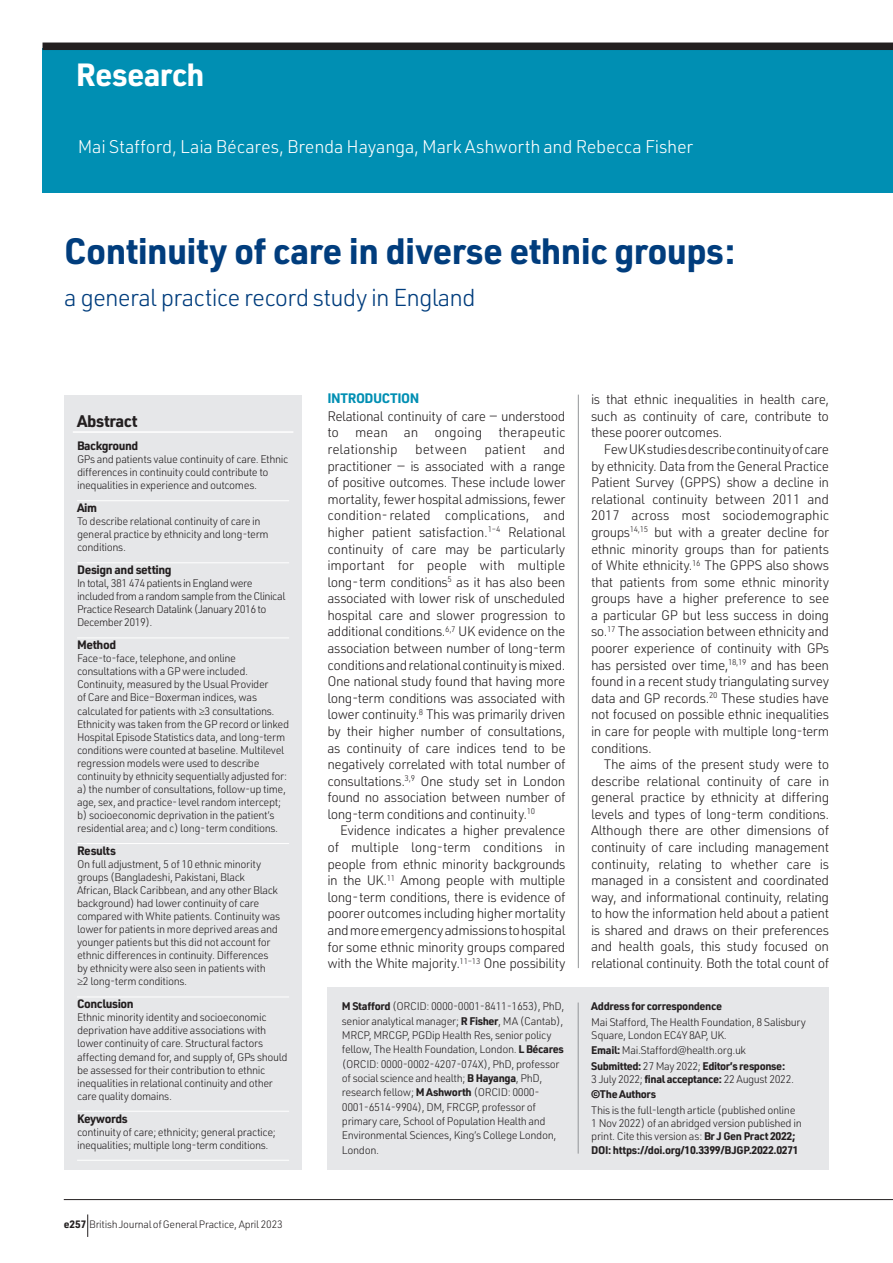
<style>
.page{position:relative;width:893px;height:1263px;background:#fff}
.page>*{position:absolute;margin:0;border:0;box-sizing:border-box;transform-origin:0 0}
.t1{font:700 36px "URWDIN";letter-spacing:-.02em;color:#013d7d}
.t2{font:700 31.5px "URWDIN";letter-spacing:-.025em;color:#fff}
.t3{font:300 24px "URWDIN";letter-spacing:-.035em;color:#013d7d}
.t4{font:300 18px "URWDIN";letter-spacing:-.015em;color:#fff}
.t5{font:700 16.5px "URWDIN";letter-spacing:-.02em;color:#231f20}
.t6{font:300 13.5px/16.6px "URWDIN";letter-spacing:-.035em;color:#231f20;text-align:justify}
.t7{font:300 13.5px "URWDIN";letter-spacing:-.005em;color:#231f20}
.t8{font:700 13.5px "URWDIN";letter-spacing:-.035em;color:#008fb3}
.t9{font:700 12px "URWDIN";letter-spacing:-.035em;color:#231f20}
.t10{font:300 10.8px/13px "URWDIN";letter-spacing:-.035em;color:#231f20}
.t11{font:700 10.8px/15.5px "URWDIN";letter-spacing:-.035em;color:#231f20}
.t12{font:300 10.5px "URWDIN";letter-spacing:-.025em;color:#231f20}
.s1{font-family:"Helvetica"}
.s2{font-weight:700}
.s3{font-weight:300}
</style>
<div class="page">
<div style="left:43px;top:48px;width:850px;height:144px;background:#008fb3"></div>
<div style="left:43px;top:43px;width:850px;height:7px;background:#231f20"></div>
<hr style="left:578px;top:395px;width:1px;height:573px;background:#939598">
<div style="left:64px;top:395px;width:238px;height:774px;background:#e6e7e9"></div>
<hr style="left:73px;top:431px;width:220px;height:2px;background:#fff">
<hr style="left:77px;top:500px;width:212px;height:1px;background:#fff">
<hr style="left:77px;top:562px;width:212px;height:1px;background:#fff">
<hr style="left:77px;top:637px;width:212px;height:1px;background:#fff">
<hr style="left:77px;top:843px;width:212px;height:1px;background:#fff">
<hr style="left:77px;top:996px;width:212px;height:1px;background:#fff">
<hr style="left:77px;top:1111px;width:212px;height:1px;background:#fff">
<hr style="left:77px;top:1160px;width:212px;height:1px;background:#fff">
<div style="left:327px;top:987px;width:502px;height:182px;background:#e6e7e9"></div>
<hr style="left:578px;top:1002px;width:1px;height:151px;background:#939598">
<hr style="left:64px;top:1199px;width:829px;height:1px;background:#231f20">
<svg style="left:87px;top:1214px;width:1px;height:23px"></svg>
<h2 class="t2" style="left:76px;top:53px;width:130px">Research</h2>
<h3 class="t4" style="left:78px;top:135px;width:617px">Mai Stafford, Laia Bécares, Brenda Hayanga, Mark Ashworth and Rebecca Fisher</h3>
<h1 class="t1" style="left:64px;top:226px;width:672px">Continuity of care in diverse ethnic groups:</h1>
<h3 class="t3" style="left:64px;top:282px;width:413px">a general practice record study in England</h3>
<p class="t5" style="left:77px;top:410px;width:62px">Abstract</p>
<p class="t9" style="left:77px;top:437px;width:63px">Background</p>
<p class="t10" style="left:77px;top:452px;width:213px">GPs and patients value continuity of care. Ethnic differences in continuity could contribute to inequalities in experience and outcomes.</p>
<p class="t9" style="left:77px;top:500px;width:22px">Aim</p>
<p class="t10" style="left:77px;top:514px;width:193px">To describe relational continuity of care in general practice by ethnicity and long-term conditions.</p>
<p class="t9" style="left:77px;top:562px;width:96px">Design and setting</p>
<p class="t10" style="left:77px;top:576px;width:210px">In total, 381 474 patients in England were included from a random sample from the Clinical Practice Research Datalink (January 2016 to December 2019).</p>
<p class="t9" style="left:77px;top:637px;width:41px">Method</p>
<p class="t10" style="left:77px;top:652px;width:214px">Face-to-face, telephone, and online consultations with a GP were included.<br>Continuity, measured by the Usual Provider<br>of Care and Bice–Boxerman indices, was calculated for patients with <span class="s1">≥</span>3 consultations.<br>Ethnicity was taken from the GP record or linked Hospital Episode Statistics data, and long-term conditions were counted at baseline. Multilevel regression models were used to describe continuity by ethnicity sequentially adjusted for: a) the number of consultations, follow-up time, age, sex, and practice- level random intercept; b) socioeconomic deprivation in the patient’s residential area; and c) long- term conditions.</p>
<p class="t9" style="left:77px;top:842px;width:40px">Results</p>
<p class="t10" style="left:77px;top:857px;width:205px">On full adjustment, 5 of 10 ethnic minority groups (Bangladeshi, Pakistani, Black African, Black Caribbean, and any other Black background) had lower continuity of care compared with White patients. Continuity was lower for patients in more deprived areas and younger patients but this did not account for ethnic differences in continuity. Differences by ethnicity were also seen in patients with<br><span class="s1">≥</span>2 long-term conditions.</p>
<p class="t9" style="left:77px;top:996px;width:58px">Conclusion</p>
<p class="t10" style="left:77px;top:1011px;width:212px">Ethnic minority identity and socioeconomic deprivation have additive associations with lower continuity of care. Structural factors affecting demand for, and supply of, GPs should be assessed for their contribution to ethnic inequalities in relational continuity and other care quality domains.</p>
<p class="t9" style="left:77px;top:1110px;width:52px">Keywords</p>
<p class="t10" style="left:77px;top:1125px;width:200px">continuity of care; ethnicity; general practice; inequalities; multiple long-term conditions.</p>
<p class="t12" style="left:64px;top:1218px;width:220px"><span class="s2">e257</span> BritishJournalofGeneralPractice, April 2023</p>
<p class="t8" style="left:327px;top:389px;width:93px">INTRODUCTION</p>
<p class="t6" style="left:327px;top:407px;width:240px">Relational continuity of care — understood to mean an ongoing therapeutic relationship</p>
<p class="t7" style="left:415px;top:440px;width:53px">between</p>
<p class="t7" style="left:484px;top:440px;width:43px">patient</p>
<p class="t6" style="left:327px;top:440px;width:240px;text-indent:216px">and practitioner — is associated with a range of positive outcomes. These include lower mortality, fewer hospital admissions, fewer condition- related complications, and higher patient satisfaction.<sup>1–4</sup> Relational continuity of care may be particularly important for people with multiple long- term conditions<sup>5</sup> as it has also been associated with lower risk of unscheduled hospital care and slower progression to additional conditions.<sup>6,7</sup> UK evidence on the association between number of long-term conditions and relational continuity is mixed.<br>One national study found that having more long-term conditions was associated with lower continuity.<sup>8</sup> This was primarily driven by their higher number of consultations, as continuity of care indices tend to be negatively correlated with total number of consultations.<sup>3,9</sup> One study set in London found no association between number of long-term conditions and continuity.<sup>10</sup></p>
<p class="t6" style="left:327px;top:822px;width:240px;text-indent:13px">Evidence indicates a higher prevalence of multiple long-term conditions in people from ethnic minority backgrounds in the UK.<sup>11</sup> Among people with multiple long- term conditions, there is evidence of poorer outcomes including higher mortality and more emergency admissions to hospital for some ethnic minority groups compared with the White majority.<sup>11–13</sup> One possibility</p>
<p class="t6" style="left:591px;top:391px;width:240px">is that ethnic inequalities in health care, such as continuity of care, contribute to these poorer outcomes.</p>
<p class="t6" style="left:591px;top:440px;width:240px;text-indent:13px">Few UK studies describe continuity of care by ethnicity. Data from the General Practice Patient Survey (GPPS) show a decline in relational continuity between 2011 and 2017 across most sociodemographic groups<sup>14,15</sup> but with a greater decline for ethnic minority groups than for patients of White ethnicity.<sup>16</sup> The GPPS also shows that patients from some ethnic minority groups have a higher preference to see a particular GP but less success in doing so.<sup>17</sup> The association between ethnicity and poorer experience of continuity with GPs has persisted over time,<sup>18,19</sup> and has been found in a recent study triangulating survey data and GP records.<sup>20</sup> These studies have not focused on possible ethnic inequalities in care for people with multiple long-term conditions.</p>
<p class="t6" style="left:591px;top:755px;width:240px;text-indent:13px">The aims of the present study were to describe relational continuity of care in general practice by ethnicity at differing levels and types of long-term conditions.<br>Although there are other dimensions of continuity of care including management continuity, relating to whether care is managed in a consistent and coordinated way, and informational continuity, relating to how the information held about a patient is shared and draws on their preferences and health goals, this study focused on relational continuity. Both the total count of</p>
<p class="t10" style="left:342px;top:999px;width:224px;line-height:14.4px"><span class="s2">M Stafford</span> (ORCID: 0000-0001-8411-1653), PhD, senior analytical manager; <span class="s2">R Fisher</span>, MA (Cantab), MRCP, MRCGP, PGDip Health Res, senior policy fellow, The Health Foundation, London. <span class="s2">L Bécares </span>(ORCID: 0000-0002-4207-074X), PhD, professor of social science and health; <span class="s2">B Hayanga</span>, PhD, research fellow; <span class="s2">M Ashworth</span> (ORCID: 0000- 0001-6514-9904), DM, FRCGP, professor of primary care, School of Population Health and Environmental Sciences, King’s College London, London.</p>
<p class="t11" style="left:591px;top:998px;width:132px">Address for correspondence</p>
<p class="t10" style="left:591px;top:1015px;width:216px">Mai Stafford, The Health Foundation, 8 Salisbury<br>Square, London EC4Y 8AP, UK.</p>
<p class="t10" style="left:591px;top:1042px;width:195px;line-height:15.5px"><span class="s2">Email:</span> Mai.Stafford@health.org.uk<br><span class="s2">Submitted:</span> 27 May 2022; <span class="s2">Editor’s response:</span></p>
<p class="t11" style="left:591px;top:1071px;width:204px"><span class="s3">3 July 2022;</span> final acceptance: <span class="s3">22 August 2022. </span>©The Authors</p>
<p class="t10" style="left:591px;top:1103px;width:212px">This is the full-length article (published online 1 Nov 2022) of an abridged version published in print. Cite this version as: <span class="s2">Br J Gen Pract 2022; DOI: https://doi.org/10.3399/BJGP.2022.0271</span></p>
</div>
